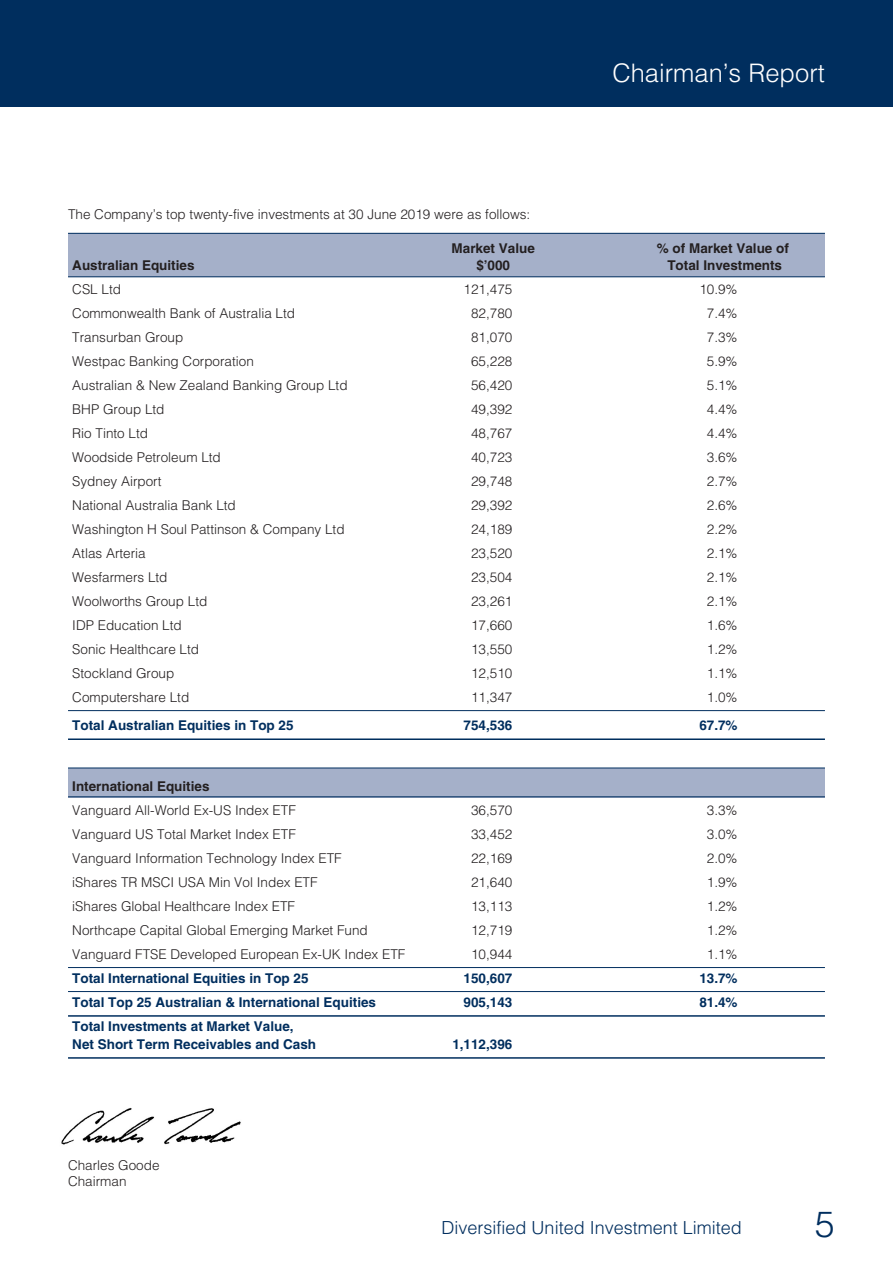
<style>
.page{position:relative;width:893px;height:1263px;background:#fff}
.page>*{position:absolute;margin:0;border:0;box-sizing:border-box;transform-origin:0 0}
.t1{font:300 36px "Helvetica";color:#002e5e}
.t2{font:300 25.5px "Helvetica";color:#fff}
.t3{font:300 18px "Helvetica";color:#002e5e}
.t4{font:300 13.5px/16.2px "Helvetica";color:#231f20}
.t5{font:700 13.5px/18px "Helvetica";color:#002e5e}
.t6{font:700 13.5px "Helvetica";color:#231f20}
</style>
<div class="page">
<div style="left:68px;top:768px;width:757px;height:29px;background:#a5b0c9"></div>
<hr style="left:68px;top:796px;width:757px;height:1px;background:#002e5e">
<hr style="left:68px;top:768px;width:757px;height:1px;background:#002e5e">
<div style="left:0;top:0;width:893px;height:106px;background:#002e5e"></div>
<div style="left:68px;top:233px;width:757px;height:44px;background:#a5b0c9"></div>
<hr style="left:68px;top:710px;width:757px;height:1px;background:#002e5e">
<hr style="left:68px;top:738px;width:757px;height:2px;background:#002e5e">
<hr style="left:68px;top:967px;width:757px;height:1px;background:#002e5e">
<hr style="left:68px;top:991px;width:757px;height:1px;background:#002e5e">
<hr style="left:68px;top:1015px;width:757px;height:2px;background:#002e5e">
<hr style="left:68px;top:1057px;width:757px;height:2px;background:#002e5e">
<hr style="left:68px;top:276px;width:757px;height:1px;background:#002e5e">
<hr style="left:68px;top:233px;width:757px;height:1px;background:#002e5e">
<img style="left:61px;top:1108px;width:180px;height:37px">
<h2 class="t2" style="left:612px;top:51px;width:214px">Chairman’s Report</h2>
<p class="t4" style="left:68px;top:205px;width:464px">The Company’s top twenty-five investments at 30 June 2019 were as follows:</p>
<p class="t6" style="left:452px;top:240px;width:85px">Market Value</p>
<p class="t6" style="left:657px;top:240px;width:134px">% of Market Value of</p>
<p class="t6" style="left:72px;top:257px;width:124px">Australian Equities</p>
<p class="t6" style="left:476px;top:257px;width:35px">$’000</p>
<p class="t6" style="left:667px;top:257px;width:116px">Total Investments</p>
<p class="t4" style="left:72px;top:280px;width:50px">CSL Ltd</p>
<p class="t4" style="left:464px;top:280px;width:50px">121,475</p>
<p class="t4" style="left:699px;top:280px;width:40px">10.9%</p>
<p class="t4" style="left:72px;top:304px;width:224px">Commonwealth Bank of Australia Ltd</p>
<p class="t4" style="left:471px;top:304px;width:43px">82,780</p>
<p class="t4" style="left:707px;top:304px;width:32px">7.4%</p>
<p class="t4" style="left:72px;top:328px;width:113px">Transurban Group</p>
<p class="t4" style="left:471px;top:328px;width:43px">81,070</p>
<p class="t4" style="left:707px;top:328px;width:32px">7.3%</p>
<p class="t4" style="left:72px;top:352px;width:183px">Westpac Banking Corporation</p>
<p class="t4" style="left:471px;top:352px;width:43px">65,228</p>
<p class="t4" style="left:707px;top:352px;width:32px">5.9%</p>
<p class="t4" style="left:72px;top:376px;width:277px">Australian &amp; New Zealand Banking Group Ltd</p>
<p class="t4" style="left:471px;top:376px;width:43px">56,420</p>
<p class="t4" style="left:707px;top:376px;width:32px">5.1%</p>
<p class="t4" style="left:72px;top:400px;width:94px">BHP Group Ltd</p>
<p class="t4" style="left:471px;top:400px;width:43px">49,392</p>
<p class="t4" style="left:707px;top:400px;width:32px">4.4%</p>
<p class="t4" style="left:72px;top:424px;width:77px">Rio Tinto Ltd</p>
<p class="t4" style="left:471px;top:424px;width:43px">48,767</p>
<p class="t4" style="left:707px;top:424px;width:32px">4.4%</p>
<p class="t4" style="left:72px;top:448px;width:150px">Woodside Petroleum Ltd</p>
<p class="t4" style="left:471px;top:448px;width:43px">40,723</p>
<p class="t4" style="left:707px;top:448px;width:32px">3.6%</p>
<p class="t4" style="left:72px;top:472px;width:91px">Sydney Airport</p>
<p class="t4" style="left:471px;top:472px;width:43px">29,748</p>
<p class="t4" style="left:707px;top:472px;width:32px">2.7%</p>
<p class="t4" style="left:72px;top:496px;width:165px">National Australia Bank Ltd</p>
<p class="t4" style="left:471px;top:496px;width:43px">29,392</p>
<p class="t4" style="left:707px;top:496px;width:32px">2.6%</p>
<p class="t4" style="left:72px;top:520px;width:274px">Washington H Soul Pattinson &amp; Company Ltd</p>
<p class="t4" style="left:471px;top:520px;width:43px">24,189</p>
<p class="t4" style="left:707px;top:520px;width:32px">2.2%</p>
<p class="t4" style="left:72px;top:544px;width:75px">Atlas Arteria</p>
<p class="t4" style="left:471px;top:544px;width:43px">23,520</p>
<p class="t4" style="left:707px;top:544px;width:32px">2.1%</p>
<p class="t4" style="left:72px;top:568px;width:97px">Wesfarmers Ltd</p>
<p class="t4" style="left:471px;top:568px;width:43px">23,504</p>
<p class="t4" style="left:707px;top:568px;width:32px">2.1%</p>
<p class="t4" style="left:72px;top:592px;width:137px">Woolworths Group Ltd</p>
<p class="t4" style="left:471px;top:592px;width:43px">23,261</p>
<p class="t4" style="left:707px;top:592px;width:32px">2.1%</p>
<p class="t4" style="left:72px;top:616px;width:111px">IDP Education Ltd</p>
<p class="t4" style="left:471px;top:616px;width:43px">17,660</p>
<p class="t4" style="left:707px;top:616px;width:32px">1.6%</p>
<p class="t4" style="left:72px;top:640px;width:128px">Sonic Healthcare Ltd</p>
<p class="t4" style="left:471px;top:640px;width:43px">13,550</p>
<p class="t4" style="left:707px;top:640px;width:32px">1.2%</p>
<p class="t4" style="left:72px;top:664px;width:104px">Stockland Group</p>
<p class="t4" style="left:471px;top:664px;width:43px">12,510</p>
<p class="t4" style="left:707px;top:664px;width:32px">1.1%</p>
<p class="t4" style="left:72px;top:688px;width:119px">Computershare Ltd</p>
<p class="t4" style="left:471px;top:688px;width:43px">11,347</p>
<p class="t4" style="left:707px;top:688px;width:32px">1.0%</p>
<p class="t5" style="left:72px;top:716px;width:223px">Total Australian Equities in Top 25</p>
<p class="t5" style="left:464px;top:716px;width:50px">754,536</p>
<p class="t5" style="left:699px;top:716px;width:40px">67.7%</p>
<p class="t6" style="left:72px;top:778px;width:139px">International Equities</p>
<p class="t4" style="left:72px;top:801px;width:225px">Vanguard All-World Ex-US Index ETF</p>
<p class="t4" style="left:471px;top:801px;width:43px">36,570</p>
<p class="t4" style="left:707px;top:801px;width:32px">3.3%</p>
<p class="t4" style="left:72px;top:825px;width:225px">Vanguard US Total Market Index ETF</p>
<p class="t4" style="left:471px;top:825px;width:43px">33,452</p>
<p class="t4" style="left:707px;top:825px;width:32px">3.0%</p>
<p class="t4" style="left:72px;top:849px;width:271px">Vanguard Information Technology Index ETF</p>
<p class="t4" style="left:471px;top:849px;width:43px">22,169</p>
<p class="t4" style="left:707px;top:849px;width:32px">2.0%</p>
<p class="t4" style="left:72px;top:873px;width:247px">iShares TR MSCI USA Min Vol Index ETF</p>
<p class="t4" style="left:471px;top:873px;width:43px">21,640</p>
<p class="t4" style="left:707px;top:873px;width:32px">1.9%</p>
<p class="t4" style="left:72px;top:897px;width:224px">iShares Global Healthcare Index ETF</p>
<p class="t4" style="left:471px;top:897px;width:43px">13,113</p>
<p class="t4" style="left:707px;top:897px;width:32px">1.2%</p>
<p class="t4" style="left:72px;top:921px;width:297px">Northcape Capital Global Emerging Market Fund</p>
<p class="t4" style="left:471px;top:921px;width:43px">12,719</p>
<p class="t4" style="left:707px;top:921px;width:32px">1.2%</p>
<p class="t4" style="left:72px;top:945px;width:335px">Vanguard FTSE Developed European Ex-UK Index ETF</p>
<p class="t4" style="left:471px;top:945px;width:43px">10,944</p>
<p class="t4" style="left:707px;top:945px;width:32px">1.1%</p>
<p class="t5" style="left:72px;top:969px;width:238px">Total International Equities in Top 25</p>
<p class="t5" style="left:464px;top:969px;width:50px">150,607</p>
<p class="t5" style="left:699px;top:969px;width:40px">13.7%</p>
<p class="t5" style="left:72px;top:993px;width:305px">Total Top 25 Australian &amp; International Equities</p>
<p class="t5" style="left:464px;top:993px;width:50px">905,143</p>
<p class="t5" style="left:699px;top:993px;width:40px">81.4%</p>
<p class="t5" style="left:72px;top:1017px;width:245px">Total Investments at Market Value,<br>Net Short Term Receivables and Cash</p>
<p class="t5" style="left:452px;top:1035px;width:62px">1,112,396</p>
<p class="t4" style="left:68px;top:1156px;width:93px">Charles Goode<br>Chairman</p>
<h3 class="t3" style="left:442px;top:1212px;width:302px">Diversified United Investment Limited</h3>
<h1 class="t1" style="left:815px;top:1194px;width:22px">5</h1>
</div>
